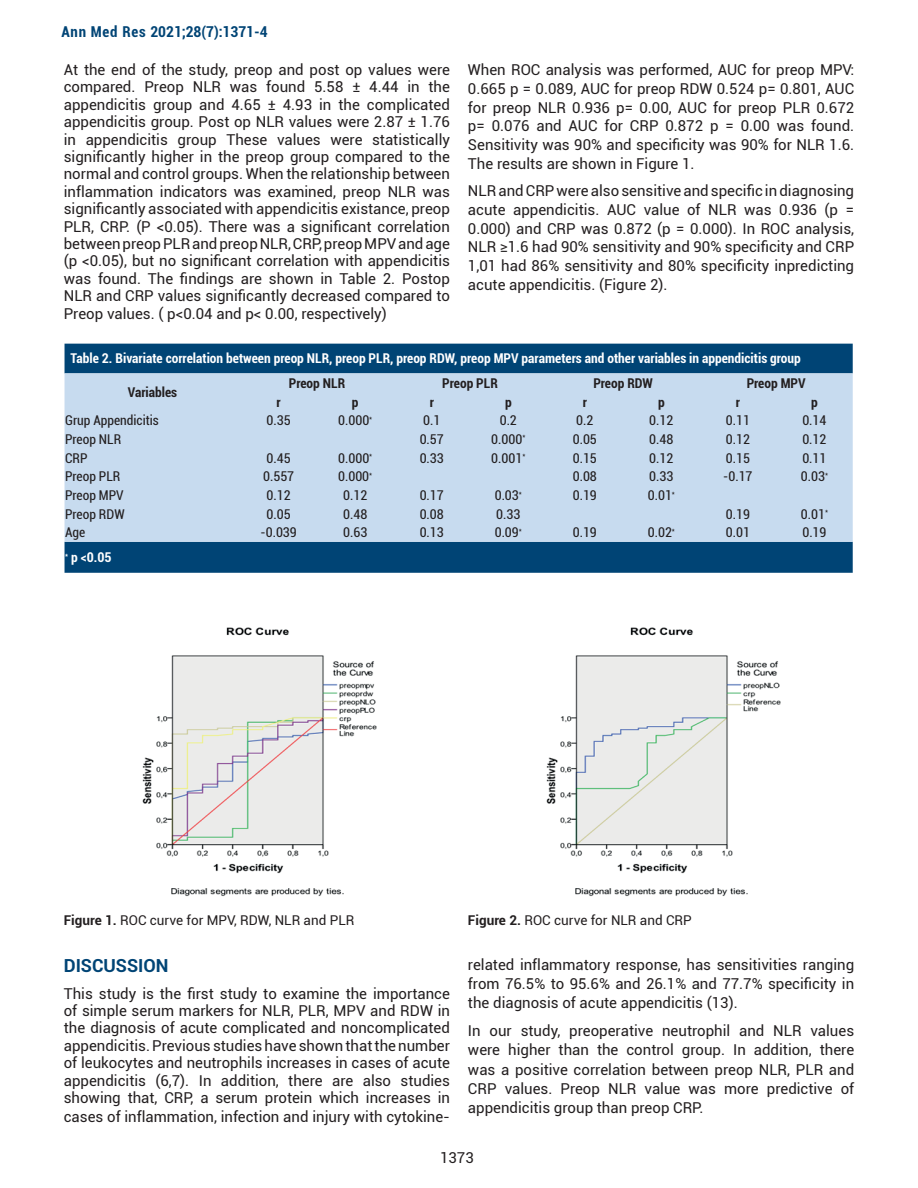
<style>
.page{position:relative;width:918px;height:1188px;background:#fff}
.page>*{position:absolute;margin:0;border:0;box-sizing:border-box;transform-origin:0 0}
.t1{font:700 18px "Roboto";color:#004475}
.t2{font:15px/17.4px "Roboto";color:#231f20;text-align:justify}
.t3{font:700 condensed 15px "Roboto";color:#004475}
.t4{font:condensed 13.5px "Roboto";color:#231f20}
.t5{font:700 condensed 13.5px "Roboto";color:#fff}
.t6{font:13.5px "Roboto";color:#231f20}
.t7{font:700 condensed 13.5px "Roboto";color:#231f20}
.s1{font-weight:700}
</style>
<div class="page">
<div style="left:65px;top:344px;width:788px;height:229px;background:#004475"></div>
<div style="left:65px;top:373px;width:788px;height:169px;background:#c7dbef"></div>
<img style="left:142px;top:627px;width:235px;height:269px">
<img style="left:546px;top:627px;width:235px;height:269px">
<p class="t3" style="left:61px;top:21px;width:208px">Ann Med Res 2021;28(7):1371-4</p>
<p class="t2" style="left:64px;top:60px;width:388px">At the end of the study, preop and post op values were compared. Preop NLR was found 5.58 ± 4.44 in the appendicitis group and 4.65 ± 4.93 in the complicated appendicitis group. Post op NLR values were 2.87 ± 1.76 in appendicitis group These values were statistically significantly higher in the preop group compared to the normal and control groups. When the relationship between inflammation indicators was examined, preop NLR was significantly associated with appendicitis existance, preop PLR, CRP. (P &lt;0.05). There was a significant correlation between preop PLR and preop NLR, CRP, preop MPV and age (p &lt;0.05), but no significant correlation with appendicitis was found. The findings are shown in Table 2. Postop NLR and CRP values significantly decreased compared to Preop values. ( p&lt;0.04 and p&lt; 0.00, respectively)</p>
<p class="t2" style="left:468px;top:60px;width:388px;line-height:18.8px">When ROC analysis was performed, AUC for preop MPV:<br>0.665 p = 0.089, AUC for preop RDW 0.524 p= 0.801, AUC for preop NLR 0.936 p= 0.00, AUC for preop PLR 0.672 p= 0.076 and AUC for CRP 0.872 p = 0.00 was found.<br>Sensitivity was 90% and specificity was 90% for NLR 1.6.<br>The results are shown in Figure 1.</p>
<p class="t2" style="left:468px;top:181px;width:388px;line-height:18.8px">NLR and CRP were also sensitive and specific in diagnosing acute appendicitis. AUC value of NLR was 0.936 (p = 0.000) and CRP was 0.872 (p = 0.000). In ROC analysis, NLR ≥1.6 had 90% sensitivity and 90% specificity and CRP 1,01 had 86% sensitivity and 80% specificity inpredicting acute appendicitis. (Figure 2).</p>
<p class="t5" style="left:71px;top:349px;width:732px">Table 2. Bivariate correlation between preop NLR, preop PLR, preop RDW, preop MPV parameters and other variables in appendicitis group</p>
<p class="t7" style="left:128px;top:383px;width:51px">Variables</p>
<p class="t7" style="left:289px;top:374px;width:58px">Preop NLR</p>
<p class="t7" style="left:442px;top:374px;width:57px">Preop PLR</p>
<p class="t7" style="left:593px;top:374px;width:61px">Preop RDW</p>
<p class="t7" style="left:747px;top:374px;width:60px">Preop MPV</p>
<p class="t7" style="left:277px;top:392px;width:6px">r</p>
<p class="t7" style="left:352px;top:392px;width:8px">p</p>
<p class="t7" style="left:430px;top:392px;width:6px">r</p>
<p class="t7" style="left:505px;top:392px;width:8px">p</p>
<p class="t7" style="left:583px;top:392px;width:6px">r</p>
<p class="t7" style="left:658px;top:392px;width:8px">p</p>
<p class="t7" style="left:736px;top:392px;width:6px">r</p>
<p class="t7" style="left:811px;top:392px;width:8px">p</p>
<p class="t4" style="left:65px;top:411px;width:95px">Grup Appendicitis</p>
<p class="t4" style="left:267px;top:411px;width:26px">0.35</p>
<p class="t4" style="left:338px;top:411px;width:36px">0.000<sup>*</sup></p>
<p class="t4" style="left:423px;top:411px;width:19px">0.1</p>
<p class="t4" style="left:500px;top:411px;width:19px">0.2</p>
<p class="t4" style="left:576px;top:411px;width:19px">0.2</p>
<p class="t4" style="left:649px;top:411px;width:26px">0.12</p>
<p class="t4" style="left:726px;top:411px;width:26px">0.11</p>
<p class="t4" style="left:802px;top:411px;width:26px">0.14</p>
<p class="t4" style="left:65px;top:430px;width:58px">Preop NLR</p>
<p class="t4" style="left:420px;top:430px;width:26px">0.57</p>
<p class="t4" style="left:491px;top:430px;width:36px">0.000<sup>*</sup></p>
<p class="t4" style="left:573px;top:430px;width:26px">0.05</p>
<p class="t4" style="left:649px;top:430px;width:26px">0.48</p>
<p class="t4" style="left:726px;top:430px;width:26px">0.12</p>
<p class="t4" style="left:802px;top:430px;width:26px">0.12</p>
<p class="t4" style="left:65px;top:448px;width:24px">CRP</p>
<p class="t4" style="left:267px;top:448px;width:26px">0.45</p>
<p class="t4" style="left:338px;top:448px;width:36px">0.000<sup>*</sup></p>
<p class="t4" style="left:420px;top:448px;width:26px">0.33</p>
<p class="t4" style="left:491px;top:448px;width:36px">0.001<sup>*</sup></p>
<p class="t4" style="left:573px;top:448px;width:26px">0.15</p>
<p class="t4" style="left:649px;top:448px;width:26px">0.12</p>
<p class="t4" style="left:726px;top:448px;width:26px">0.15</p>
<p class="t4" style="left:802px;top:448px;width:26px">0.11</p>
<p class="t4" style="left:65px;top:467px;width:57px">Preop PLR</p>
<p class="t4" style="left:263px;top:467px;width:33px">0.557</p>
<p class="t4" style="left:338px;top:467px;width:36px">0.000<sup>*</sup></p>
<p class="t4" style="left:573px;top:467px;width:26px">0.08</p>
<p class="t4" style="left:649px;top:467px;width:26px">0.33</p>
<p class="t4" style="left:723px;top:467px;width:31px">-0.17</p>
<p class="t4" style="left:801px;top:467px;width:29px">0.03<sup>*</sup></p>
<p class="t4" style="left:65px;top:486px;width:60px">Preop MPV</p>
<p class="t4" style="left:267px;top:486px;width:26px">0.12</p>
<p class="t4" style="left:343px;top:486px;width:26px">0.12</p>
<p class="t4" style="left:420px;top:486px;width:26px">0.17</p>
<p class="t4" style="left:495px;top:486px;width:29px">0.03<sup>*</sup></p>
<p class="t4" style="left:573px;top:486px;width:26px">0.19</p>
<p class="t4" style="left:648px;top:486px;width:29px">0.01<sup>*</sup></p>
<p class="t4" style="left:65px;top:505px;width:61px">Preop RDW</p>
<p class="t4" style="left:267px;top:505px;width:26px">0.05</p>
<p class="t4" style="left:343px;top:505px;width:26px">0.48</p>
<p class="t4" style="left:420px;top:505px;width:26px">0.08</p>
<p class="t4" style="left:496px;top:505px;width:26px">0.33</p>
<p class="t4" style="left:726px;top:505px;width:26px">0.19</p>
<p class="t4" style="left:801px;top:505px;width:29px">0.01<sup>*</sup></p>
<p class="t4" style="left:65px;top:523px;width:22px">Age</p>
<p class="t4" style="left:261px;top:523px;width:38px">-0.039</p>
<p class="t4" style="left:343px;top:523px;width:26px">0.63</p>
<p class="t4" style="left:420px;top:523px;width:26px">0.13</p>
<p class="t4" style="left:495px;top:523px;width:29px">0.09<sup>*</sup></p>
<p class="t4" style="left:573px;top:523px;width:26px">0.19</p>
<p class="t4" style="left:648px;top:523px;width:29px">0.02<sup>*</sup></p>
<p class="t4" style="left:726px;top:523px;width:26px">0.01</p>
<p class="t4" style="left:802px;top:523px;width:26px">0.19</p>
<p class="t5" style="left:65px;top:548px;width:48px"><sup>*</sup> p &lt;0.05</p>
<p class="t6" style="left:64px;top:911px;width:292px"><span class="s1">Figure 1.</span> ROC curve for MPV, RDW, NLR and PLR</p>
<p class="t6" style="left:468px;top:911px;width:225px"><span class="s1">Figure 2.</span> ROC curve for NLR and CRP</p>
<p class="t1" style="left:64px;top:953px;width:106px">DISCUSSION</p>
<p class="t2" style="left:64px;top:984px;width:388px">This study is the first study to examine the importance of simple serum markers for NLR, PLR, MPV and RDW in the diagnosis of acute complicated and noncomplicated appendicitis. Previous studies have shown that the number of leukocytes and neutrophils increases in cases of acute appendicitis (6,7). In addition, there are also studies showing that, CRP, a serum protein which increases in</p>
<p class="t2" style="left:64px;top:1107px;width:388px">cases of inflammation, infection and injury with cytokine-</p>
<p class="t2" style="left:468px;top:955px;width:388px;line-height:19.2px">related inflammatory response, has sensitivities ranging from 76.5% to 95.6% and 26.1% and 77.7% specificity in the diagnosis of acute appendicitis (13).</p>
<p class="t2" style="left:468px;top:1021px;width:388px;line-height:19.2px">In our study, preoperative neutrophil and NLR values were higher than the control group. In addition, there was a positive correlation between preop NLR, PLR and CRP values. Preop NLR value was more predictive of appendicitis group than preop CRP.</p>
<p class="t2" style="left:440px;top:1148px;width:35px">1373</p>
</div>
